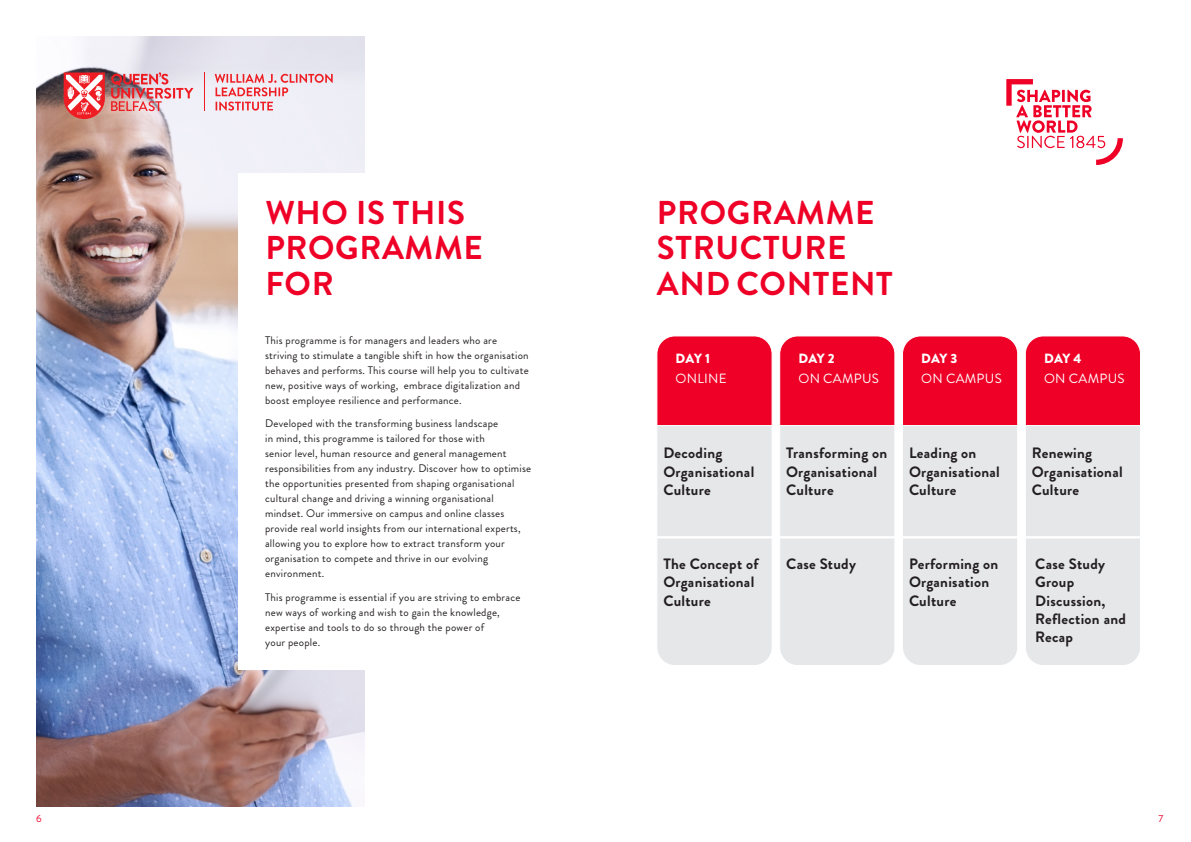
<style>
.page{position:relative;width:1191px;height:842px;background:#fff}
.page>*{position:absolute;margin:0;border:0;box-sizing:border-box;transform-origin:0 0}
.t1{font:700 33px/35.2px "Brandon Grotesque";letter-spacing:.02em;color:#ef0027}
.t2{font:700 15px/18.5px "Brandon Grotesque";letter-spacing:.02em;color:#231f20}
.t3{font:13.3px "Brandon Grotesque";letter-spacing:.02em;color:#fff}
.t4{font:900 13.3px "Brandon Grotesque";letter-spacing:-.01em;color:#fff}
.t5{font:11px/15px "Brandon Grotesque";letter-spacing:.02em;color:#231f20}
.t6{font:10.1px "Brandon Grotesque";color:#ef0027}
</style>
<div class="page">
<svg style="left:1006px;top:79px;width:117px;height:86px"></svg>
<svg style="left:656px;top:336px;width:116px;height:329px;background:#e9abb6"></svg>
<svg style="left:779px;top:336px;width:116px;height:329px;background:#e9abb6"></svg>
<svg style="left:902px;top:336px;width:116px;height:329px;background:#e9abb6"></svg>
<svg style="left:1025px;top:336px;width:115px;height:329px;background:#e9aab6"></svg>
<img style="left:36px;top:36px;width:328px;height:770px">
<hr style="left:204px;top:72px;width:1px;height:39px;background:#ee1d23">
<svg style="left:111px;top:72px;width:82px;height:39px;background:#db9ba2"></svg>
<svg style="left:64px;top:72px;width:41px;height:47px"></svg>
<svg style="left:215px;top:74px;width:118px;height:22px"></svg>
<svg style="left:216px;top:102px;width:57px;height:9px"></svg>
<div style="left:238px;top:173px;width:321px;height:496px;background:#fff"></div>
<p class="t1" style="left:265px;top:196px;width:219px">WHO IS THIS<br>PROGRAMME<br>FOR</p>
<p class="t5" style="left:265px;top:332px;width:265px">This programme is for managers and leaders who are striving to stimulate a tangible shift in how the organisation behaves and performs. This course will help you to cultivate new, positive ways of working, embrace digitalization and boost employee resilience and performance.</p>
<p class="t5" style="left:265px;top:416px;width:267px">Developed with the transforming business landscape<br>in mind, this programme is tailored for those with<br>senior level, human resource and general management responsibilities from any industry. Discover how to optimise the opportunities presented from shaping organisational cultural change and driving a winning organisational mindset. Our immersive on campus and online classes provide real world insights from our international experts, allowing you to explore how to extract transform your organisation to compete and thrive in our evolving environment.</p>
<p class="t5" style="left:265px;top:589px;width:257px">This programme is essential if you are striving to embrace new ways of working and wish to gain the knowledge, expertise and tools to do so through the power of<br>your people.</p>
<p class="t1" style="left:657px;top:196px;width:237px">PROGRAMME<br>STRUCTURE<br>AND CONTENT</p>
<p class="t4" style="left:675px;top:349px;width:36px">DAY 1</p>
<p class="t3" style="left:675px;top:369px;width:53px">ONLINE</p>
<p class="t4" style="left:798px;top:349px;width:38px">DAY 2</p>
<p class="t3" style="left:798px;top:369px;width:82px">ON CAMPUS</p>
<p class="t4" style="left:921px;top:349px;width:38px">DAY 3</p>
<p class="t3" style="left:921px;top:369px;width:82px">ON CAMPUS</p>
<p class="t4" style="left:1044px;top:349px;width:39px">DAY 4</p>
<p class="t3" style="left:1044px;top:369px;width:82px">ON CAMPUS</p>
<p class="t2" style="left:663px;top:444px;width:92px">Decoding<br>Organisational<br>Culture</p>
<p class="t2" style="left:786px;top:444px;width:103px">Transforming on<br>Organisational<br>Culture</p>
<p class="t2" style="left:909px;top:444px;width:92px">Leading on<br>Organisational<br>Culture</p>
<p class="t2" style="left:1031px;top:444px;width:92px">Renewing<br>Organisational<br>Culture</p>
<p class="t2" style="left:663px;top:554px;width:97px">The Concept of<br>Organisational<br>Culture</p>
<p class="t2" style="left:786px;top:554px;width:71px">Case Study</p>
<p class="t2" style="left:909px;top:554px;width:91px">Performing on<br>Organisation<br>Culture</p>
<p class="t2" style="left:1035px;top:554px;width:92px">Case Study<br>Group<br>Discussion,<br>Reflection and<br>Recap</p>
<p class="t6" style="left:36px;top:812px;width:7px">6</p>
<p class="t6" style="left:1158px;top:812px;width:6px">7</p>
</div>
